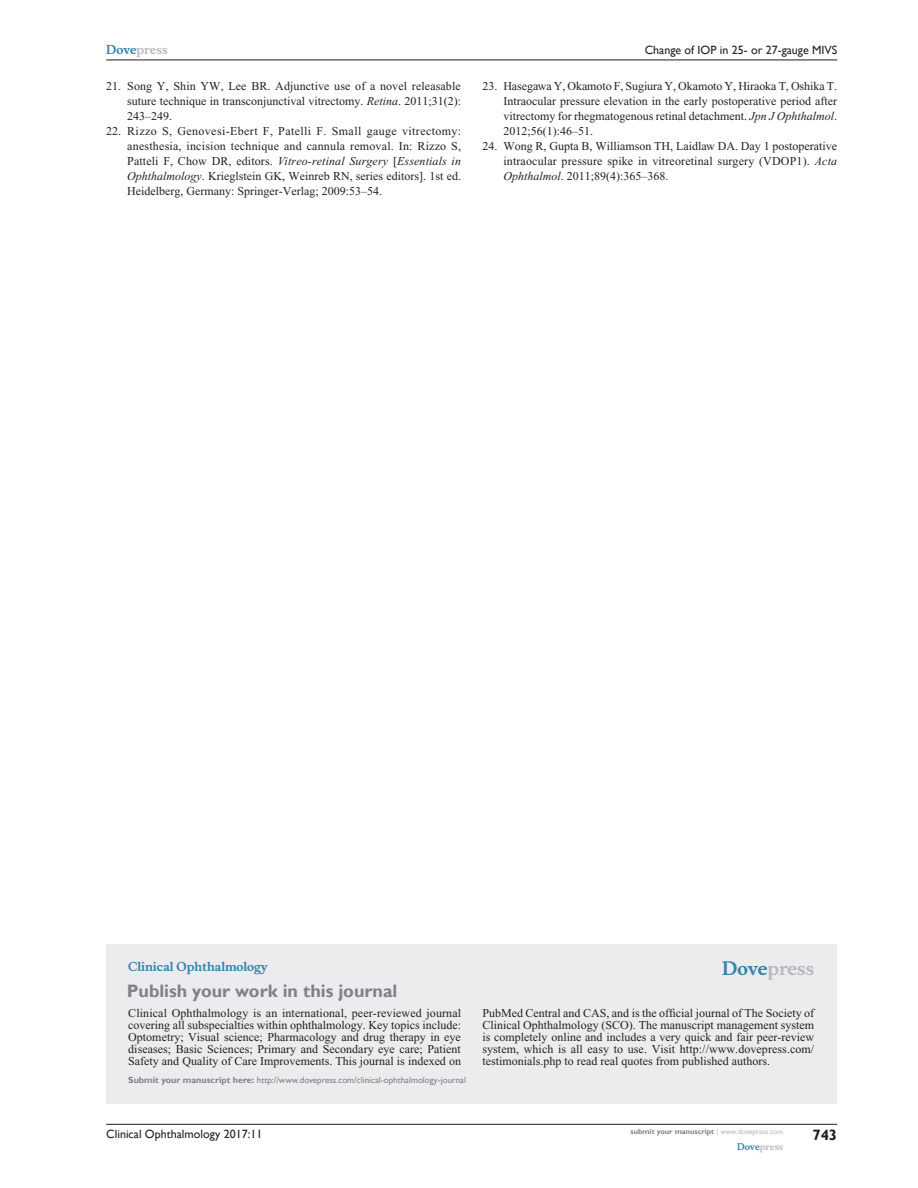
<style>
.page{position:relative;width:918px;height:1188px;background:#fff}
.page>*{position:absolute;margin:0;border:0;box-sizing:border-box;transform-origin:0 0}
.PromBx-H1{font:700 18px "Gill Sans";color:#808285}
.PromBx-Brand{font:700 18px "Musee";color:#b8b9bc}
.t1{font:700 15px "Gill Sans";color:#231f20}
.RefNL2{font:12px/15px "Times New Roman";color:#231f20;text-align:justify}
.PromBx-Tx{font:12px/12px "Times New Roman";color:#231f20;text-align:justify}
.t2{font:12px "Gill Sans";color:#231f20}
.PromBx-JrnlName{font:700 12px "Musee";color:#3485ae}
.t3{font:700 12px "Musee";color:#b8b9bc}
.PromBx-SubmitMssWebA{font:9px "Gill Sans";color:#808285}
.t4{font:700 9px "Musee";color:#b8b9bc}
.t5{font:700 7.5px "Gill Sans";color:#808285}
.s1{color:#3485ae}
.s2{font-style:italic}
.s3{font-weight:700}
.s4{font-weight:400;color:#b8b9bc}
</style>
<div class="page">
<div style="left:106px;top:944px;width:731px;height:159px;background:#ececee"></div>
<hr style="left:106px;top:1124px;width:731px;height:1px;background:#231f20">
<hr style="left:106px;top:60px;width:731px;height:1px;background:#231f20">
<p class="t3" style="left:106px;top:43px;width:63px"><span class="s1">Dove</span>press</p>
<p class="RefNL2" style="left:127px;top:79px;width:335px;text-indent:-21px">21. Song Y, Shin YW, Lee BR. Adjunctive use of a novel releasable suture technique in transconjunctival vitrectomy. <span class="s2">Retina</span>. 2011;31(2):<br>243–249.</p>
<p class="RefNL2" style="left:127px;top:124px;width:336px;text-indent:-21px">22. Rizzo S, Genovesi-Ebert F, Patelli F. Small gauge vitrectomy: anesthesia, incision technique and cannula removal. In: Rizzo S, Patteli F, Chow DR, editors. <span class="s2">Vitreo-retinal Surgery</span> [<span class="s2">Essentials in Ophthalmology</span>. Krieglstein GK, Weinreb RN, series editors]. 1st ed.<br>Heidelberg, Germany: Springer-Verlag; 2009:53–54.</p>
<p class="t2" style="left:645px;top:43px;width:193px">Change of IOP in 25- or 27-gauge MIVS</p>
<p class="RefNL2" style="left:503px;top:79px;width:335px;text-indent:-21px">23. Hasegawa Y, Okamoto F, Sugiura Y, Okamoto Y, Hiraoka T, Oshika T.<br>Intraocular pressure elevation in the early postoperative period after vitrectomy for rhegmatogenous retinal detachment. <span class="s2">Jpn J Ophthalmol</span>.<br>2012;56(1):46–51.</p>
<p class="RefNL2" style="left:503px;top:139px;width:335px;text-indent:-21px">24. Wong R, Gupta B, Williamson TH, Laidlaw DA. Day 1 postoperative intraocular pressure spike in vitreoretinal surgery (VDOP1). <span class="s2">Acta Ophthalmol</span>. 2011;89(4):365–368.</p>
<p class="PromBx-JrnlName" style="left:128px;top:959px;width:141px">Clinical Ophthalmology</p>
<p class="PromBx-H1" style="left:127px;top:980px;width:272px">Publish your work in this journal</p>
<p class="PromBx-Brand" style="left:722px;top:958px;width:94px"><span class="s1">Dove</span>press</p>
<p class="PromBx-Tx" style="left:128px;top:1007px;width:334px">Clinical Ophthalmology is an international, peer-reviewed journal covering all subspecialties within ophthalmology. Key topics include:<br>Optometry; Visual science; Pharmacology and drug therapy in eye diseases; Basic Sciences; Primary and Secondary eye care; Patient Safety and Quality of Care Improvements. This journal is indexed on</p>
<p class="PromBx-Tx" style="left:482px;top:1007px;width:333px">PubMed Central and CAS, and is the official journal of The Society of Clinical Ophthalmology (SCO). The manuscript management system is completely online and includes a very quick and fair peer-review system, which is all easy to use. Visit http://www.dovepress.com/ testimonials.php to read real quotes from published authors.</p>
<p class="PromBx-SubmitMssWebA" style="left:128px;top:1075px;width:339px"><span class="s3">Submit your manuscript here:</span> http://www.dovepress.com/clinical-ophthalmology-journal</p>
<p class="t2" style="left:106px;top:1127px;width:158px">Clinical Ophthalmology 2017:11</p>
<p class="t5" style="left:631px;top:1127px;width:154px">submit your manuscript <span class="s4">| www.dovepress.com</span></p>
<p class="t4" style="left:737px;top:1141px;width:48px"><span class="s1">Dove</span>press</p>
<p class="t1" style="left:812px;top:1126px;width:26px">743</p>
</div>
